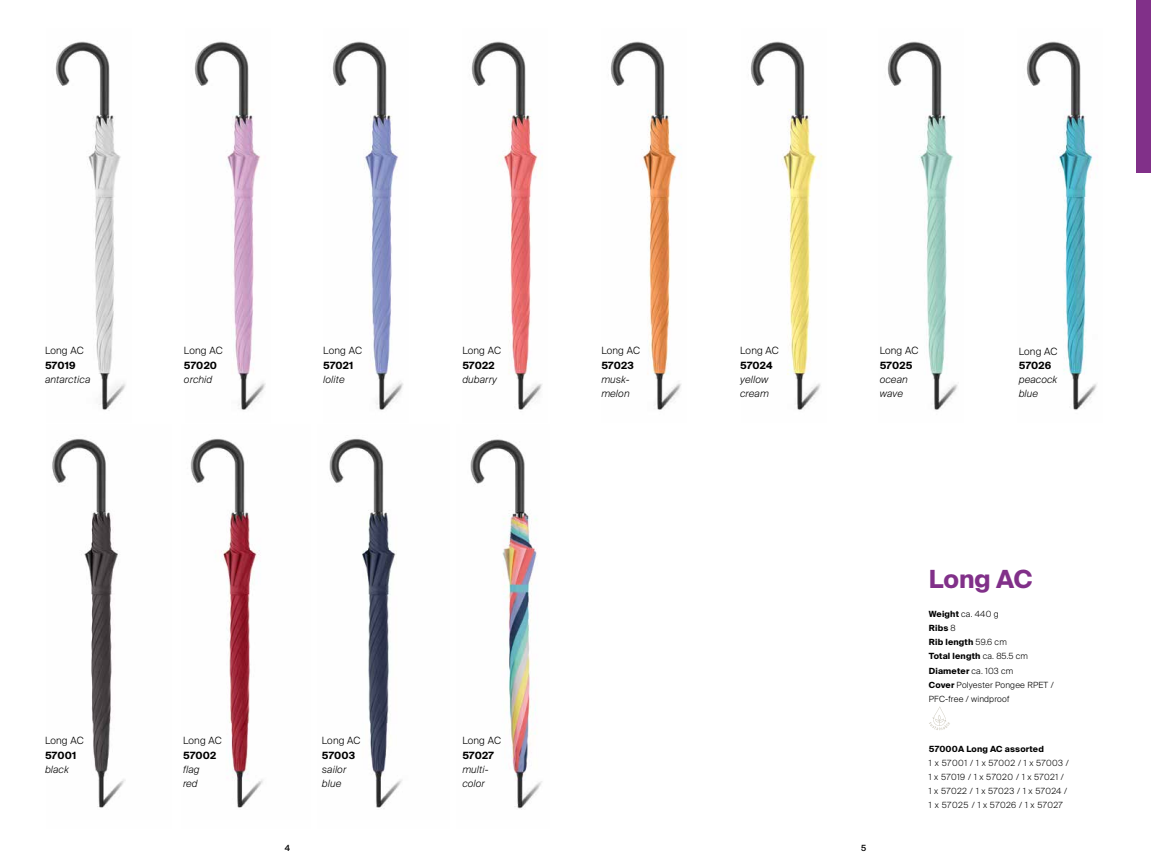
<style>
.page{position:relative;width:1151px;height:865px;background:#fff}
.page>*{position:absolute;margin:0;border:0;box-sizing:border-box;transform-origin:0 0}
.t1{font:700 25px "Suisse Intl";color:#813089}
.t2{font:italic 300 10px/14.2px "Suisse Intl";letter-spacing:.02em;color:#000}
.t3{font:300 10px "Suisse Intl";letter-spacing:.015em;color:#000}
.t4{font:700 10px "Suisse Intl";letter-spacing:.02em;color:#000}
.t5{font:300 8.5px/14.2px "Suisse Intl";letter-spacing:.02em;color:#000}
.t6{font:300 8.5px/14.2px "Suisse Intl";letter-spacing:.04em;color:#000}
.t7{font:700 8.5px "Suisse Intl";letter-spacing:.02em;color:#000}
.t8{font:500 8.5px "Suisse Intl";color:#000}
.s1{font-weight:700}
</style>
<div class="page">
<img style="left:470px;top:439px;width:72px;height:371px">
<img style="left:329px;top:438px;width:73px;height:370px">
<img style="left:190px;top:438px;width:73px;height:370px">
<img style="left:52px;top:438px;width:74px;height:370px">
<img style="left:55px;top:41px;width:71px;height:369px">
<img style="left:194px;top:41px;width:72px;height:369px">
<img style="left:332px;top:41px;width:72px;height:369px">
<img style="left:471px;top:41px;width:71px;height:369px">
<img style="left:610px;top:41px;width:72px;height:369px">
<img style="left:887px;top:41px;width:71px;height:369px">
<img style="left:750px;top:41px;width:72px;height:369px">
<img style="left:1026px;top:41px;width:71px;height:369px">
<svg style="left:929px;top:706px;width:21px;height:24px"></svg>
<div style="left:1137px;top:0;width:14px;height:173px;background:#813089"></div>
<p class="t3" style="left:45px;top:345px;width:40px">Long AC</p>
<p class="t4" style="left:45px;top:359px;width:32px">57019</p>
<p class="t2" style="left:45px;top:372px;width:47px">antarctica</p>
<p class="t3" style="left:45px;top:735px;width:40px">Long AC</p>
<p class="t4" style="left:45px;top:749px;width:33px">57001</p>
<p class="t2" style="left:45px;top:762px;width:25px">black</p>
<p class="t3" style="left:184px;top:345px;width:40px">Long AC</p>
<p class="t4" style="left:184px;top:359px;width:35px">57020</p>
<p class="t2" style="left:184px;top:372px;width:30px">orchid</p>
<p class="t3" style="left:323px;top:345px;width:40px">Long AC</p>
<p class="t4" style="left:323px;top:359px;width:32px">57021</p>
<p class="t2" style="left:323px;top:372px;width:23px">lolite</p>
<p class="t3" style="left:462px;top:345px;width:40px">Long AC</p>
<p class="t4" style="left:462px;top:359px;width:34px">57022</p>
<p class="t2" style="left:462px;top:372px;width:36px">dubarry</p>
<p class="t3" style="left:601px;top:345px;width:40px">Long AC</p>
<p class="t4" style="left:601px;top:359px;width:34px">57023</p>
<p class="t2" style="left:601px;top:372px;width:30px">musk&shy;melon</p>
<p class="t3" style="left:740px;top:345px;width:40px">Long AC</p>
<p class="t4" style="left:740px;top:359px;width:34px">57024</p>
<p class="t2" style="left:740px;top:372px;width:30px">yellow cream</p>
<p class="t3" style="left:880px;top:345px;width:40px">Long AC</p>
<p class="t4" style="left:880px;top:359px;width:34px">57025</p>
<p class="t2" style="left:880px;top:372px;width:29px">ocean wave</p>
<p class="t3" style="left:1019px;top:345px;width:40px">Long AC</p>
<p class="t4" style="left:1019px;top:359px;width:34px">57026</p>
<p class="t2" style="left:1019px;top:372px;width:40px">peacock blue</p>
<p class="t3" style="left:183px;top:735px;width:40px">Long AC</p>
<p class="t4" style="left:183px;top:749px;width:35px">57002</p>
<p class="t2" style="left:183px;top:762px;width:18px">flag red</p>
<p class="t3" style="left:322px;top:735px;width:40px">Long AC</p>
<p class="t4" style="left:322px;top:749px;width:35px">57003</p>
<p class="t2" style="left:322px;top:762px;width:26px">sailor blue</p>
<p class="t3" style="left:462px;top:735px;width:40px">Long AC</p>
<p class="t4" style="left:462px;top:749px;width:33px">57027</p>
<p class="t2" style="left:462px;top:762px;width:28px">multi&shy;color</p>
<p class="t8" style="left:285px;top:842px;width:7px">4</p>
<p class="t8" style="left:861px;top:842px;width:7px">5</p>
<h1 class="t1" style="left:929px;top:565px;width:105px">Long AC</h1>
<p class="t5" style="left:929px;top:607px;width:126px"><span class="s1">Weight</span> ca. 440 g<br><span class="s1">Ribs</span> 8<br><span class="s1">Rib length</span> 59.6 cm<br><span class="s1">Total length</span> ca. 85.5 cm<br><span class="s1">Diameter</span> ca. 103 cm<br><span class="s1">Cover</span> Polyester Pongee RPET /<br>PFC-free / windproof</p>
<p class="t7" style="left:929px;top:743px;width:117px">57000A Long AC assorted</p>
<p class="t6" style="left:929px;top:755px;width:141px">1 x 57001 / 1 x 57002 / 1 x 57003 /<br>1 x 57019 / 1 x 57020 / 1 x 57021 /<br>1 x 57022 / 1 x 57023 / 1 x 57024 /<br>1 x 57025 / 1 x 57026 / 1 x 57027</p>
</div>
